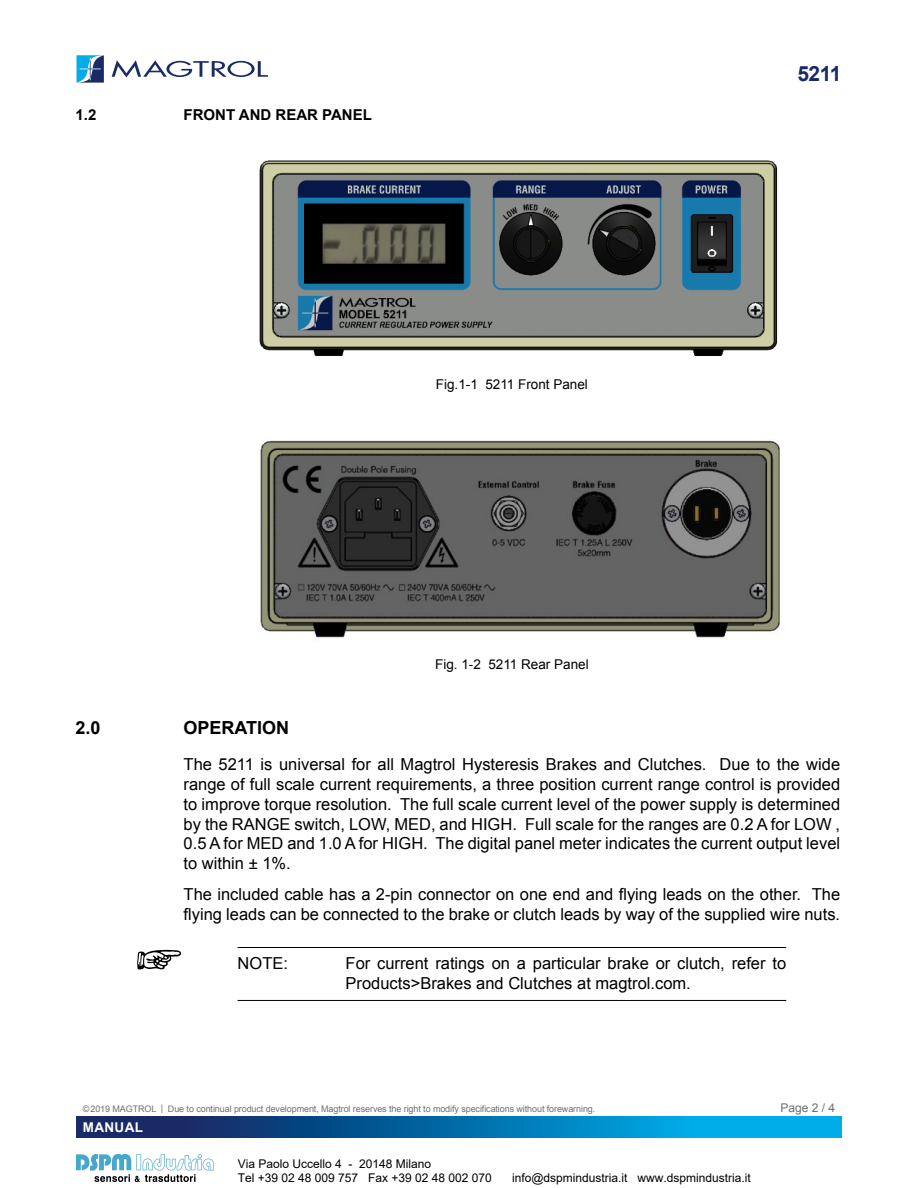
<style>
.page{position:relative;width:918px;height:1188px;background:#fff}
.page>*{position:absolute;margin:0;border:0;box-sizing:border-box;transform-origin:0 0}
.t1{font:700 21px "Arial";color:#192a67}
.t2{font:700 18px "Arial";color:#000}
.t3{font:16.5px/19.8px "Arial";color:#000}
.t4{font:700 15px "Arial";color:#000}
.t5{font:700 15px "Arial";color:#000}
.t6{font:13.5px "Arial";color:#000}
.t7{font:700 13.5px "Arial";letter-spacing:.025em;color:#fff}
.t8{font:12px/14.4px "Arial";color:#000}
.t9{font:12px "Arial";color:#706f6f}
.t10{font:9px "Arial";letter-spacing:-.01em;color:#706f6f}
</style>
<div class="page">
<svg style="left:77px;top:1116px;width:764px;height:21px;background:#066ca8"></svg>
<svg style="left:112px;top:60px;width:156px;height:17px"></svg>
<svg style="left:77px;top:55px;width:27px;height:28px"></svg>
<hr style="left:238px;top:947px;width:548px;height:1px;background:#000">
<hr style="left:238px;top:1000px;width:548px;height:1px;background:#000">
<img style="left:259px;top:160px;width:519px;height:196px">
<img style="left:260px;top:440px;width:520px;height:198px">
<svg style="left:137px;top:950px;width:44px;height:19px"></svg>
<img style="left:76px;top:1155px;width:138px;height:26px">
<p class="t5" style="left:76px;top:105px;width:22px">1.2</p>
<p class="t4" style="left:184px;top:105px;width:190px">FRONT AND REAR PANEL</p>
<p class="t6" style="left:436px;top:375px;width:154px">Fig.1-1 5211 Front Panel</p>
<p class="t6" style="left:435px;top:656px;width:155px">Fig. 1-2 5211 Rear Panel</p>
<p class="t1" style="left:797px;top:60px;width:45px">5211</p>
<p class="t2" style="left:76px;top:716px;width:27px">2.0</p>
<p class="t2" style="left:184px;top:716px;width:107px">OPERATION</p>
<p class="t3" style="left:184px;top:755px;width:658px;text-align:justify">The 5211 is universal for all Magtrol Hysteresis Brakes and Clutches. Due to the wide range of full scale current requirements, a three position current range control is provided to improve torque resolution. The full scale current level of the power supply is determined by the RANGE switch, LOW, MED, and HIGH. Full scale for the ranges are 0.2 A for LOW , 0.5 A for MED and 1.0 A for HIGH. The digital panel meter indicates the current output level to within ± 1%.</p>
<p class="t3" style="left:184px;top:884px;width:658px">The included cable has a 2-pin connector on one end and flying leads on the other. The flying leads can be connected to the brake or clutch leads by way of the supplied wire nuts.</p>
<p class="t3" style="left:238px;top:954px;width:52px">NOTE:</p>
<p class="t3" style="left:346px;top:954px;width:442px">For current ratings on a particular brake or clutch, refer to<br>Products&gt;Brakes and Clutches at magtrol.com.</p>
<p class="t10" style="left:83px;top:1103px;width:514px">©2019 MAGTROL | Due to continual product development, Magtrol reserves the right to modify specifications without forewarning.</p>
<p class="t9" style="left:780px;top:1100px;width:56px">Page 2 / 4</p>
<p class="t7" style="left:83px;top:1118px;width:62px">MANUAL</p>
<p class="t8" style="left:238px;top:1156px;width:256px">Via Paolo Uccello 4 - 20148 Milano<br>Tel +39 02 48 009 757 Fax +39 02 48 002 070</p>
<p class="t8" style="left:512px;top:1171px;width:240px">info@dspmindustria.it www.dspmindustria.it</p>
</div>
